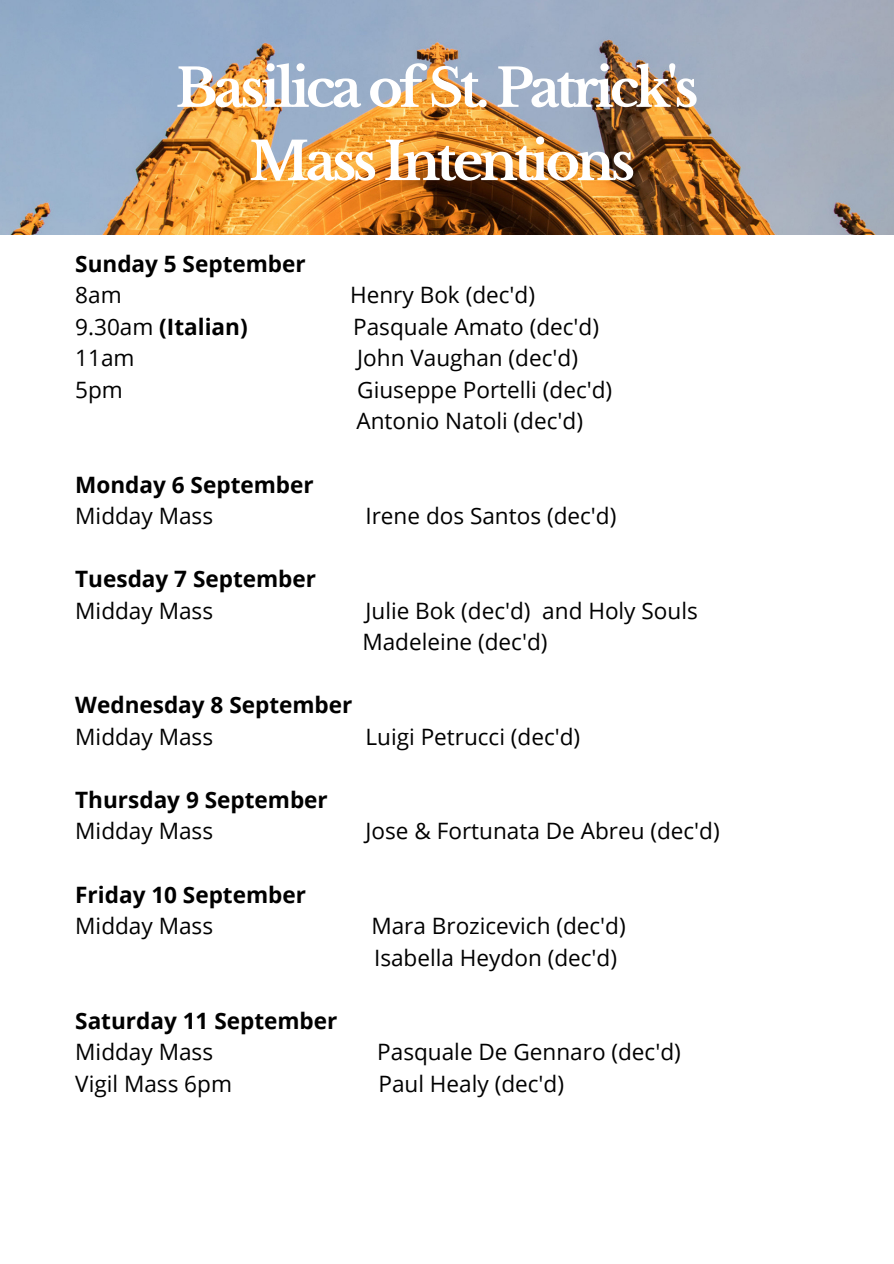
<style>
.page{position:relative;width:894px;height:1264px;background:#fff}
.page>*{position:absolute;margin:0;border:0;box-sizing:border-box;transform-origin:0 0}
.t1{font:700 52.5px "Libre Baskerville";letter-spacing:-.075em;color:#fff}
.t2{font:22.5px "Open Sans";color:#000}
.t3{font:700 22.5px "Open Sans";color:#000}
.s1{font-weight:400}
</style>
<div class="page">
<img style="left:0;top:0;width:893px;height:234px">
<p class="t1" style="left:176px;top:56px;width:524px">Basilica of St. Patrick's</p>
<p class="t1" style="left:249px;top:129px;width:387px">Mass Intentions</p>
<p class="t3" style="left:75px;top:248px;width:232px">Sunday 5 September</p>
<p class="t2" style="left:75px;top:279px;width:48px">8am</p>
<p class="t2" style="left:350px;top:279px;width:186px">Henry Bok (dec'd)</p>
<p class="t3" style="left:75px;top:311px;width:174px"><span class="s1">9.30am</span> (Italian)</p>
<p class="t2" style="left:353px;top:311px;width:247px">Pasquale Amato (dec'd)</p>
<p class="t2" style="left:75px;top:342px;width:61px">11am</p>
<p class="t2" style="left:357px;top:342px;width:222px">John Vaughan (dec'd)</p>
<p class="t2" style="left:75px;top:374px;width:49px">5pm</p>
<p class="t2" style="left:357px;top:374px;width:256px">Giuseppe Portelli (dec'd)</p>
<p class="t2" style="left:356px;top:405px;width:228px">Antonio Natoli (dec'd)</p>
<p class="t3" style="left:75px;top:468px;width:240px">Monday 6 September</p>
<p class="t2" style="left:75px;top:500px;width:139px">Midday Mass</p>
<p class="t2" style="left:365px;top:500px;width:252px">Irene dos Santos (dec'd)</p>
<p class="t3" style="left:75px;top:563px;width:242px">Tuesday 7 September</p>
<p class="t2" style="left:75px;top:594px;width:139px">Midday Mass</p>
<p class="t2" style="left:365px;top:594px;width:334px">Julie Bok (dec'd) and Holy Souls</p>
<p class="t2" style="left:362px;top:626px;width:187px">Madeleine (dec'd)</p>
<p class="t3" style="left:75px;top:689px;width:278px">Wednesday 8 September</p>
<p class="t2" style="left:75px;top:720px;width:139px">Midday Mass</p>
<p class="t2" style="left:365px;top:720px;width:216px">Luigi Petrucci (dec'd)</p>
<p class="t3" style="left:75px;top:784px;width:254px">Thursday 9 September</p>
<p class="t2" style="left:75px;top:815px;width:139px">Midday Mass</p>
<p class="t2" style="left:365px;top:815px;width:355px">Jose &amp; Fortunata De Abreu (dec'd)</p>
<p class="t3" style="left:75px;top:878px;width:232px">Friday 10 September</p>
<p class="t2" style="left:75px;top:910px;width:139px">Midday Mass</p>
<p class="t2" style="left:371px;top:910px;width:256px">Mara Brozicevich (dec'd)</p>
<p class="t2" style="left:374px;top:941px;width:244px">Isabella Heydon (dec'd)</p>
<p class="t3" style="left:75px;top:1004px;width:264px">Saturday 11 September</p>
<p class="t2" style="left:75px;top:1036px;width:139px">Midday Mass</p>
<p class="t2" style="left:377px;top:1036px;width:305px">Pasquale De Gennaro (dec'd)</p>
<p class="t2" style="left:75px;top:1067px;width:158px">Vigil Mass 6pm</p>
<p class="t2" style="left:378px;top:1067px;width:187px">Paul Healy (dec'd)</p>
</div>
